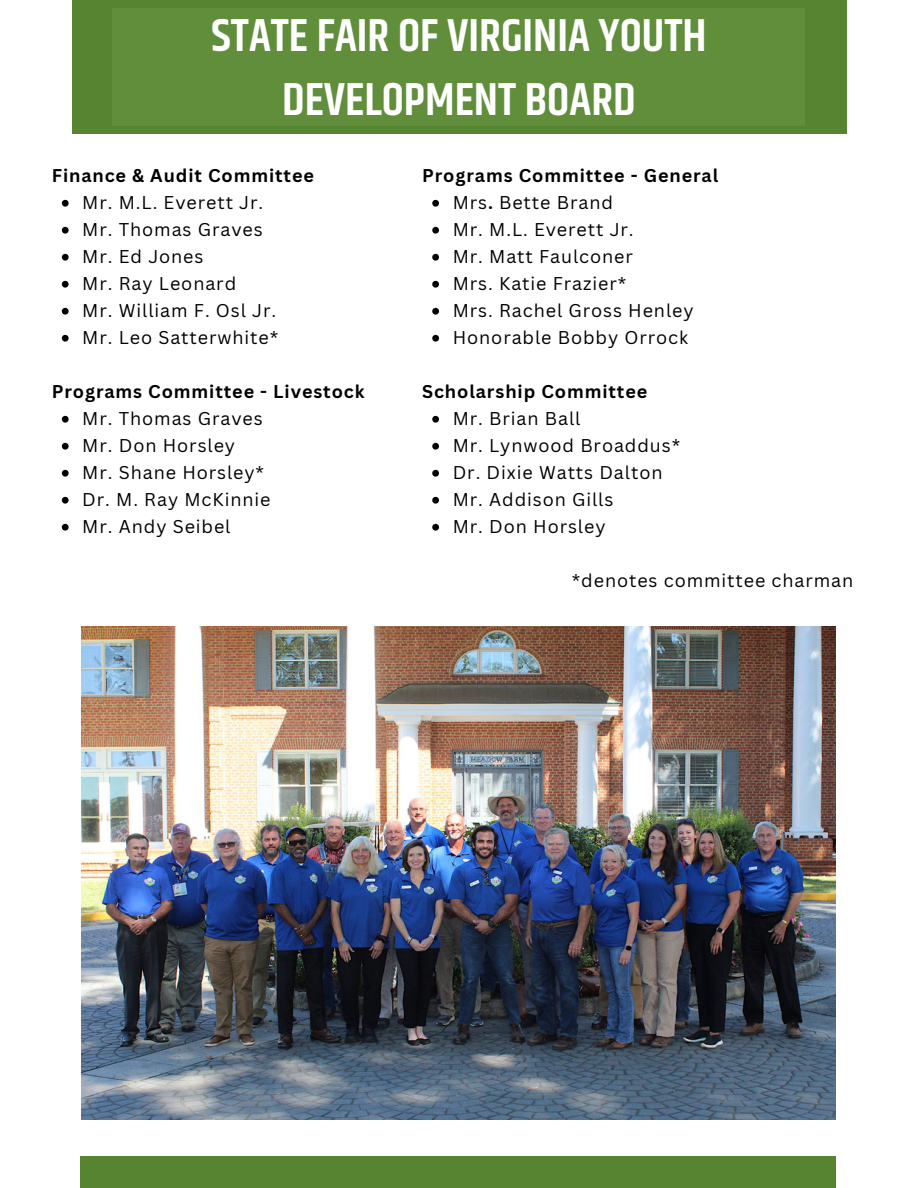
<style>
.page{position:relative;width:918px;height:1188px;background:#fff}
.page>*{position:absolute;margin:0;border:0;box-sizing:border-box;transform-origin:0 0}
.t1{font:600 46.5px/64.2px "Khand";color:#fff;text-align:center}
.t2{font:18px/27px "Canva Sans";letter-spacing:.05em;color:#000}
.t3{font:700 18px "Canva Sans";letter-spacing:.05em;color:#000}
.s1{font-weight:700}
</style>
<div class="page">
<div style="left:72px;top:0;width:774px;height:134px;background:#568431"></div>
<div style="left:80px;top:1157px;width:756px;height:31px;background:#568431"></div>
<div style="left:112px;top:8px;width:693px;height:118px;background:#608e3b"></div>
<img style="left:82px;top:627px;width:754px;height:493px">
<svg style="left:62px;top:200px;width:7px;height:7px"></svg>
<svg style="left:62px;top:227px;width:7px;height:7px"></svg>
<svg style="left:62px;top:254px;width:7px;height:7px"></svg>
<svg style="left:62px;top:281px;width:7px;height:7px"></svg>
<svg style="left:62px;top:308px;width:7px;height:7px"></svg>
<svg style="left:62px;top:335px;width:7px;height:7px"></svg>
<svg style="left:62px;top:416px;width:7px;height:7px"></svg>
<svg style="left:62px;top:443px;width:7px;height:7px"></svg>
<svg style="left:62px;top:470px;width:7px;height:7px"></svg>
<svg style="left:62px;top:497px;width:7px;height:7px"></svg>
<svg style="left:62px;top:524px;width:7px;height:7px"></svg>
<svg style="left:432px;top:200px;width:7px;height:7px"></svg>
<svg style="left:432px;top:227px;width:7px;height:7px"></svg>
<svg style="left:432px;top:254px;width:7px;height:7px"></svg>
<svg style="left:432px;top:281px;width:7px;height:7px"></svg>
<svg style="left:432px;top:308px;width:7px;height:7px"></svg>
<svg style="left:432px;top:335px;width:7px;height:7px"></svg>
<svg style="left:432px;top:416px;width:7px;height:7px"></svg>
<svg style="left:432px;top:443px;width:7px;height:7px"></svg>
<svg style="left:432px;top:470px;width:7px;height:7px"></svg>
<svg style="left:432px;top:497px;width:7px;height:7px"></svg>
<svg style="left:432px;top:524px;width:7px;height:7px"></svg>
<h1 class="t1" style="left:211px;top:6px;width:497px">STATE FAIR OF VIRGINIA YOUTH<br>DEVELOPMENT BOARD</h1>
<p class="t3" style="left:52px;top:163px;width:264px">Finance &amp; Audit Committee</p>
<p class="t2" style="left:82px;top:188px;width:198px">Mr. M.L. Everett Jr.<br>Mr. Thomas Graves<br>Mr. Ed Jones<br>Mr. Ray Leonard<br>Mr. William F. Osl Jr.<br>Mr. Leo Satterwhite*</p>
<p class="t3" style="left:52px;top:379px;width:314px">Programs Committee - Livestock</p>
<p class="t2" style="left:82px;top:404px;width:190px">Mr. Thomas Graves<br>Mr. Don Horsley<br>Mr. Shane Horsley*<br>Dr. M. Ray McKinnie<br>Mr. Andy Seibel</p>
<p class="t3" style="left:422px;top:163px;width:298px">Programs Committee - General</p>
<p class="t2" style="left:453px;top:188px;width:242px">Mrs<span class="s1">.</span> Bette Brand<br>Mr. M.L. Everett Jr.<br>Mr. Matt Faulconer<br>Mrs. Katie Frazier*<br>Mrs. Rachel Gross Henley<br>Honorable Bobby Orrock</p>
<p class="t3" style="left:422px;top:379px;width:227px">Scholarship Committee</p>
<p class="t2" style="left:453px;top:404px;width:229px">Mr. Brian Ball<br>Mr. Lynwood Broaddus*<br>Dr. Dixie Watts Dalton<br>Mr. Addison Gills<br>Mr. Don Horsley</p>
<p class="t2" style="left:572px;top:566px;width:283px">*denotes committee charman</p>
</div>
